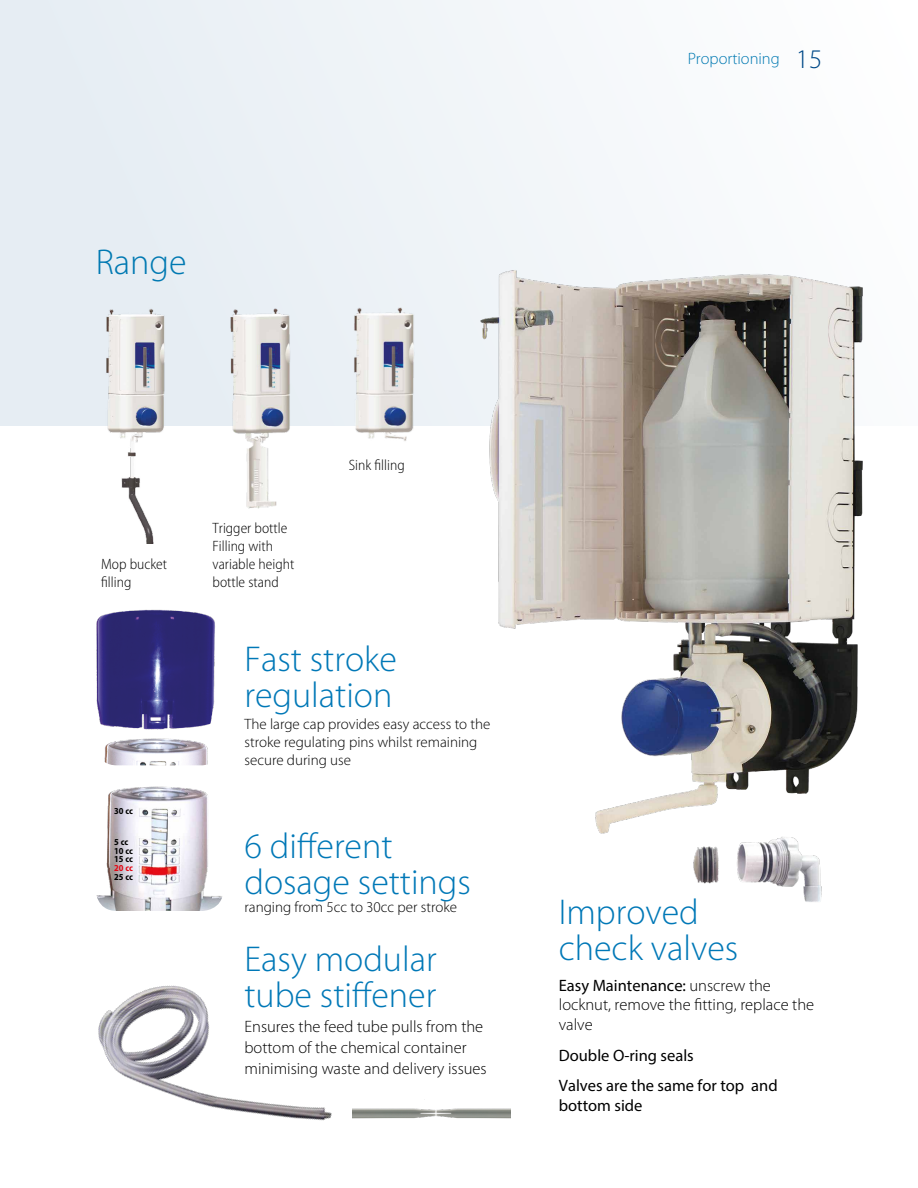
<style>
.page{position:relative;width:918px;height:1188px;background:#fff}
.page>*{position:absolute;margin:0;border:0;box-sizing:border-box;transform-origin:0 0}
.t1{font:300 36px/36px "Myriad Pro";color:#0078b7}
.t2{font:300 36px "Myriad Pro";color:#0079b2}
.t3{font:300 16.5px/19.8px "Myriad Pro";color:#000}
.t4{font:16.5px/30.5px "Myriad Pro";color:#000}
.t5{font:300 16.5px "Myriad Pro";color:#0079b2}
.t6{font:300 15px/18px "Myriad Pro";color:#000}
.t7{font:300 semi-condensed 15px/18px "Myriad Pro";color:#000}
.t8{font:700 semi-condensed 9.15px/8.7px "Myriad Pro";color:#000}
.t9{font:700 semi-condensed 9.15px "Myriad Pro";color:#e30613}
.s1{font-size:27px;color:#004988}
.s2{font-weight:400}
</style>
<div class="page">
<div style="left:0;top:0;width:918px;height:425px;background:linear-gradient(to right,#e4ebf2,#fdfefe)"></div>
<img style="left:96px;top:294px;width:95px;height:250px">
<img style="left:213px;top:294px;width:95px;height:215px">
<img style="left:340px;top:294px;width:88px;height:147px">
<img style="left:455px;top:246px;width:426px;height:588px">
<img style="left:96px;top:609px;width:119px;height:156px">
<img style="left:96px;top:786px;width:126px;height:125px">
<img style="left:98px;top:985px;width:234px;height:136px">
<img style="left:691px;top:833px;width:134px;height:69px">
<img style="left:413px;top:1099px;width:97px;height:20px">
<p class="t5" style="left:688px;top:48px;width:136px">Proportioning <span class="s1">15</span></p>
<h1 class="t2" style="left:96px;top:240px;width:92px">Range</h1>
<p class="t7" style="left:101px;top:555px;width:67px">Mop bucket filling</p>
<p class="t8" style="left:114px;top:807px;width:20px">30 cc</p>
<p class="t8" style="left:114px;top:837px;width:20px">5 cc<br>10 cc<br>15 cc</p>
<p class="t9" style="left:114px;top:862px;width:20px">20 cc</p>
<p class="t8" style="left:114px;top:872px;width:20px">25 cc</p>
<p class="t7" style="left:213px;top:519px;width:83px">Trigger bottle<br>Filling with variable height bottle stand</p>
<p class="t7" style="left:349px;top:456px;width:58px">Sink filling</p>
<h1 class="t1" style="left:244px;top:641px;width:154px">Fast stroke regulation</h1>
<p class="t6" style="left:244px;top:715px;width:248px">The large cap provides easy access to the stroke regulating pins whilst remaining secure during use</p>
<h1 class="t1" style="left:244px;top:827px;width:228px">6 different dosage settings</h1>
<p class="t6" style="left:244px;top:898px;width:214px">ranging from 5cc to 30cc per stroke</p>
<h1 class="t1" style="left:244px;top:941px;width:194px">Easy modular tube stiffener</h1>
<p class="t3" style="left:244px;top:1016px;width:244px;line-height:21px">Ensures the feed tube pulls from the bottom of the chemical container minimising waste and delivery issues</p>
<h1 class="t1" style="left:559px;top:894px;width:181px">Improved check valves</h1>
<p class="t3" style="left:559px;top:975px;width:257px"><span class="s2">Easy Maintenance:</span> unscrew the locknut, remove the fitting, replace the valve</p>
<p class="t4" style="left:559px;top:1040px;width:220px">Double O-ring seals<br>Valves are the same for top and</p>
<p class="t4" style="left:559px;top:1090px;width:85px">bottom side</p>
</div>
